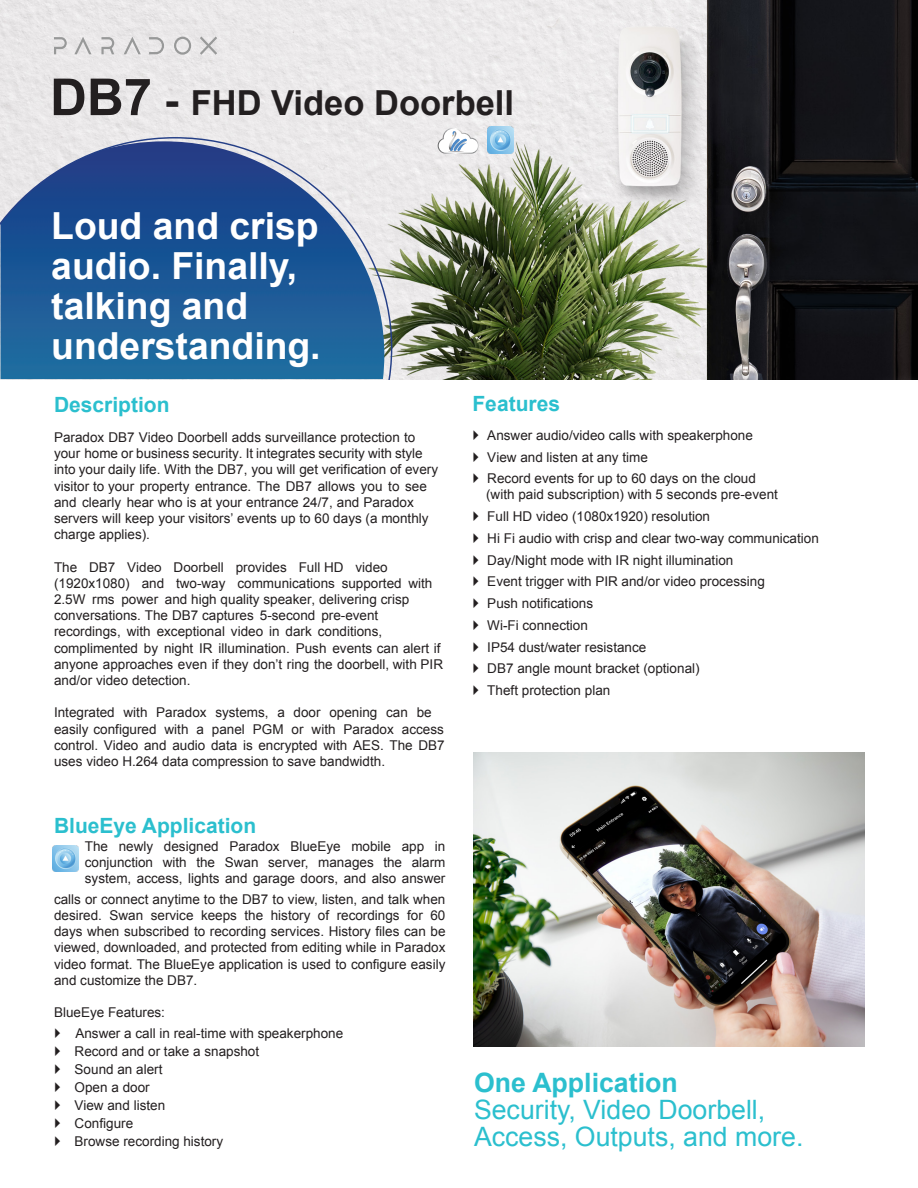
<style>
.page{position:relative;width:918px;height:1188px;background:#fff}
.page>*{position:absolute;margin:0;border:0;box-sizing:border-box;transform-origin:0 0}
.t1{font:700 37.35px/40.2px "Arial";color:#fff}
.t2{font:700 34.5px "Arial";color:#231f20}
.t3{font:26.7px/27px "Arial";color:#2bbfce}
.t4{font:700 26.7px "Arial";color:#2bbfce}
.sous-titre{font:700 21px "Arial";color:#2bbfce}
.sous-titre-2{font:13.5px/16.2px "Arial";color:#231f20}
.texte{font:13.5px/21.8px "Arial";color:#231f20}
.s1{font-size:51px}
.s2{font-size:43.5px}
</style>
<div class="page">
<img style="left:0;top:0;width:918px;height:380px">
<img style="left:473px;top:753px;width:392px;height:293px">
<svg style="left:437px;top:128px;width:42px;height:26px"></svg>
<img style="left:487px;top:127px;width:27px;height:26px">
<img style="left:52px;top:846px;width:27px;height:26px">
<svg style="left:174px;top:37px;width:17px;height:18px"></svg>
<svg style="left:149px;top:37px;width:15px;height:17px"></svg>
<svg style="left:54px;top:37px;width:13px;height:17px"></svg>
<svg style="left:200px;top:36px;width:17px;height:19px"></svg>
<svg style="left:74px;top:37px;width:18px;height:17px"></svg>
<svg style="left:101px;top:37px;width:13px;height:17px"></svg>
<svg style="left:124px;top:37px;width:17px;height:17px"></svg>
<svg style="left:1px;top:137px;width:391px;height:242px;background:#3d6ea2"></svg>
<p class="t2" style="left:50px;top:80px;width:466px"><span class="s1">DB7</span> <span class="s2">-</span> FHD Video Doorbell</p>
<p class="t1" style="left:51px;top:207px;width:271px">Loud and crisp audio. Finally, talking and understanding.</p>
<p class="sous-titre" style="left:54px;top:391px;width:117px">Description</p>
<p class="sous-titre-2" style="left:54px;top:429px;width:386px">Paradox DB7 Video Doorbell adds surveillance protection to your home or business security. It integrates security with style into your daily life. With the DB7, you will get verification of every visitor to your property entrance. The DB7 allows you to see and clearly hear who is at your entrance 24/7, and Paradox servers will keep your visitors’ events up to 60 days (a monthly charge applies).</p>
<p class="sous-titre-2" style="left:54px;top:559px;width:391px">The DB7 Video Doorbell provides Full HD video (1920x1080) and two-way communications supported with 2.5W rms power and high quality speaker, delivering crisp conversations. The DB7 captures 5-second pre-event recordings, with exceptional video in dark conditions, complimented by night IR illumination. Push events can alert if anyone approaches even if they don’t ring the doorbell, with PIR and/or video detection.</p>
<p class="sous-titre-2" style="left:54px;top:705px;width:392px">Integrated with Paradox systems, a door opening can be easily configured with a panel PGM or with Paradox access control. Video and audio data is encrypted with AES. The DB7 uses video H.264 data compression to save bandwidth.</p>
<p class="sous-titre" style="left:54px;top:812px;width:204px">BlueEye Application</p>
<p class="sous-titre-2" style="left:85px;top:838px;width:362px;text-align:justify">The newly designed Paradox BlueEye mobile app in conjunction with the Swan server, manages the alarm system, access, lights and garage doors, and also answer</p>
<p class="sous-titre-2" style="left:54px;top:891px;width:393px;text-align:justify">calls or connect anytime to the DB7 to view, listen, and talk when desired. Swan service keeps the history of recordings for 60 days when subscribed to recording services. History files can be viewed, downloaded, and protected from editing while in Paradox video format. The BlueEye application is used to configure easily and customize the DB7.</p>
<p class="sous-titre-2" style="left:54px;top:1004px;width:113px">BlueEye Features:</p>
<p class="sous-titre-2" style="left:75px;top:1025px;width:269px">Answer a call in real-time with speakerphone</p>
<p class="sous-titre-2" style="left:75px;top:1043px;width:186px">Record and or take a snapshot</p>
<p class="sous-titre-2" style="left:75px;top:1061px;width:89px">Sound an alert</p>
<p class="sous-titre-2" style="left:75px;top:1079px;width:77px">Open a door</p>
<p class="sous-titre-2" style="left:75px;top:1097px;width:92px">View and listen</p>
<p class="sous-titre-2" style="left:75px;top:1115px;width:60px">Configure</p>
<p class="sous-titre-2" style="left:75px;top:1133px;width:150px">Browse recording history</p>
<p class="sous-titre" style="left:472px;top:390px;width:89px">Features</p>
<p class="texte" style="left:487px;top:424px;width:270px">Answer audio/video calls with speakerphone<br>View and listen at any time<br>Record events for up to 60 days on the cloud</p>
<p class="texte" style="left:486px;top:484px;width:334px">(with paid subscription) with 5 seconds pre-event<br>Full HD video (1080x1920) resolution<br>Hi Fi audio with crisp and clear two-way communication Day/Night mode with IR night illumination<br>Event trigger with PIR and/or video processing<br>Push notifications<br>Wi-Fi connection<br>IP54 dust/water resistance<br>DB7 angle mount bracket (optional)<br>Theft protection plan</p>
<p class="t4" style="left:474px;top:1065px;width:205px">One Application</p>
<p class="t3" style="left:474px;top:1096px;width:331px">Security, Video Doorbell,<br>Access, Outputs, and more.</p>
</div>
